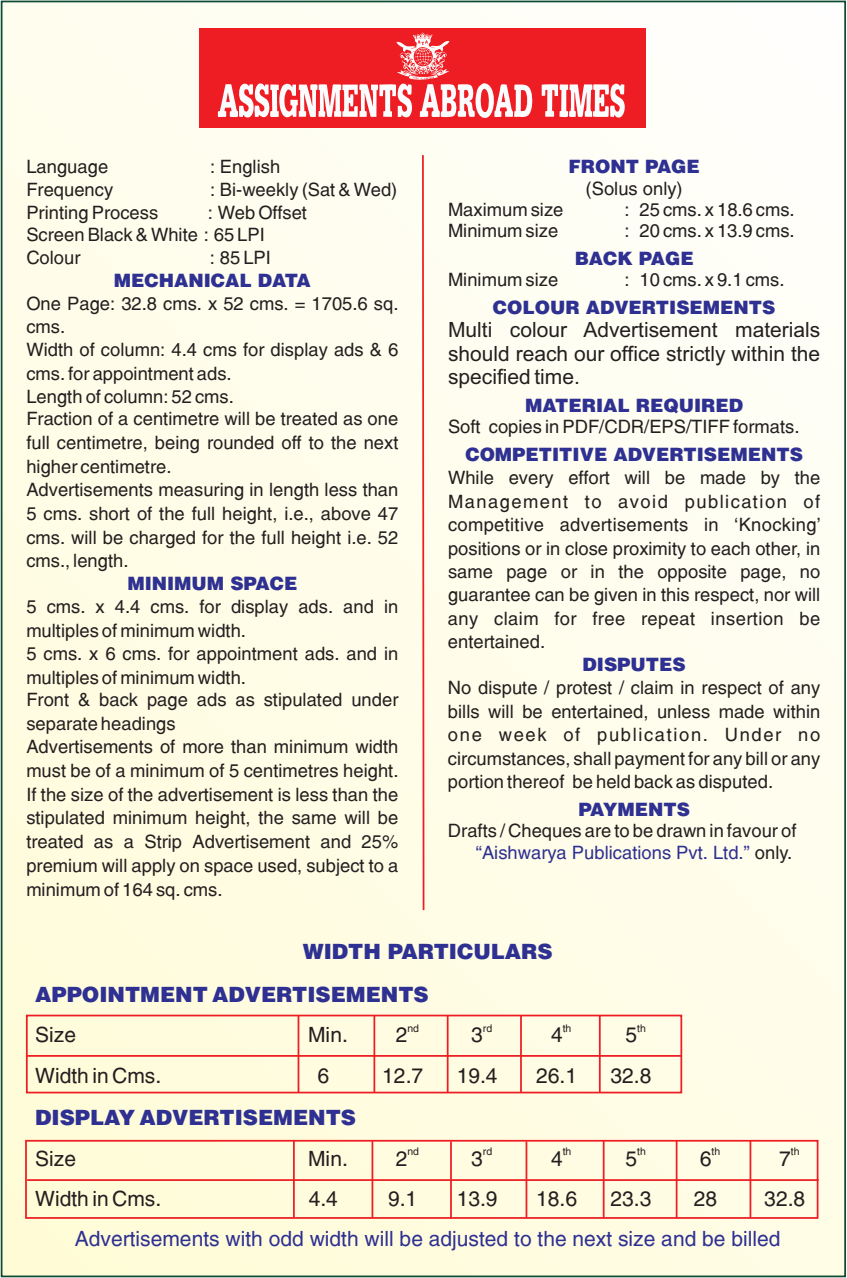
<style>
.page{position:relative;width:847px;height:1278px;background:#fff}
.page>*{position:absolute;margin:0;border:0;box-sizing:border-box;transform-origin:0 0}
.t1{font:21px "Switzerland";color:#231f20}
.t2{font:21px/23.4px "Arial";color:#231f20;text-align:justify}
.t3{font:21px "Switzerland";color:#2e3092}
.t4{font:21px/42.5px "Switzerland Black";color:#2e3092}
.t5{font:18.38px/23.4px "Switzerland";color:#231f20}
.t6{font:18.38px "Switzerland Black";color:#2e3092}
.t7{font:10.5px "Switzerland";color:#231f20}
.s1{color:#2e3092}
</style>
<div class="page">
<div style="left:2px;top:1px;width:843px;height:1275px;background:linear-gradient(to right,#fffce1,#fffdf1)"></div>
<svg style="left:200px;top:29px;width:446px;height:99px;background:#f0464b"></svg>
<img style="left:396px;top:33px;width:53px;height:42px">
<div style="left:26px;top:1015px;width:656px;height:78px;border:2px solid #ee1d23"></div>
<div style="left:25px;top:1140px;width:793px;height:79px;border:2px solid #ee1d23"></div>
<hr style="left:27px;top:1055px;width:654px;height:2px;background:#ee1d23">
<hr style="left:27px;top:1179px;width:791px;height:2px;background:#ee1d23">
<hr style="left:298px;top:1016px;width:1px;height:77px;background:#ee1d23">
<hr style="left:293px;top:1141px;width:2px;height:76px;background:#ee1d23">
<hr style="left:371px;top:1141px;width:2px;height:77px;background:#ee1d23">
<hr style="left:450px;top:1141px;width:2px;height:78px;background:#ee1d23">
<hr style="left:525px;top:1141px;width:2px;height:77px;background:#ee1d23">
<hr style="left:603px;top:1141px;width:1px;height:77px;background:#ee1d23">
<hr style="left:373px;top:1016px;width:2px;height:77px;background:#ee1d23">
<hr style="left:447px;top:1016px;width:1px;height:77px;background:#ee1d23">
<hr style="left:520px;top:1016px;width:2px;height:77px;background:#ee1d23">
<hr style="left:599px;top:1015px;width:2px;height:78px;background:#ee1d23">
<hr style="left:676px;top:1141px;width:1px;height:77px;background:#ee1d23">
<hr style="left:749px;top:1141px;width:2px;height:77px;background:#ee1d23">
<svg style="left:421px;top:153px;width:4px;height:759px;background:#f79b93"></svg>
<p class="t5" style="left:26px;top:157px;width:83px">Language</p>
<p class="t5" style="left:210px;top:157px;width:72px">: English</p>
<p class="t5" style="left:26px;top:180px;width:88px">Frequency</p>
<p class="t5" style="left:210px;top:180px;width:189px">: Bi-weekly (Sat &amp; Wed)</p>
<p class="t5" style="left:26px;top:203px;width:133px">Printing Process</p>
<p class="t5" style="left:26px;top:203px;width:282px;line-height:22.8px;text-indent:182px">: Web Offset<br>Screen Black &amp; White : 65 LPI<br>Colour</p>
<p class="t5" style="left:210px;top:248px;width:63px">: 85 LPI</p>
<p class="t6" style="left:114px;top:268px;width:198px">MECHANICAL DATA</p>
<p class="t5" style="left:26px;top:294px;width:374px">One Page: 32.8 cms. x 52 cms. = 1705.6 sq. cms.<br>Width of column: 4.4 cms for display ads &amp; 6 cms. for appointment ads.<br>Length of column: 52 cms.<br>Fraction of a centimetre will be treated as one full centimetre, being rounded off to the next higher centimetre.<br>Advertisements measuring in length less than 5 cms. short of the full height, i.e., above 47 cms. will be charged for the full height i.e. 52 cms., length.</p>
<p class="t6" style="left:127px;top:572px;width:172px">MINIMUM SPACE</p>
<p class="t5" style="left:26px;top:597px;width:374px">5 cms. x 4.4 cms. for display ads. and in multiples of minimum width.<br>5 cms. x 6 cms. for appointment ads. and in multiples of minimum width.<br>Front &amp; back page ads as stipulated under separate headings<br>Advertisements of more than minimum width must be of a minimum of 5 centimetres height.<br>If the size of the advertisement is less than the stipulated minimum height, the same will be treated as a Strip Advertisement and 25% premium will apply on space used, subject to a minimum of 164 sq. cms.</p>
<p class="t6" style="left:568px;top:154px;width:133px">FRONT PAGE</p>
<p class="t5" style="left:585px;top:179px;width:99px">(Solus only)</p>
<p class="t5" style="left:448px;top:200px;width:117px">Maximum size</p>
<p class="t5" style="left:624px;top:200px;width:172px">: 25 cms. x 18.6 cms.</p>
<p class="t5" style="left:448px;top:222px;width:112px">Minimum size</p>
<p class="t5" style="left:624px;top:222px;width:172px">: 20 cms. x 13.9 cms.</p>
<p class="t6" style="left:575px;top:246px;width:120px">BACK PAGE</p>
<p class="t5" style="left:448px;top:271px;width:112px">Minimum size</p>
<p class="t5" style="left:624px;top:271px;width:161px">: 10 cms. x 9.1 cms.</p>
<p class="t6" style="left:493px;top:295px;width:284px">COLOUR ADVERTISEMENTS</p>
<p class="t2" style="left:448px;top:320px;width:374px">Multi colour Advertisement materials should reach our office strictly within the specified time.</p>
<p class="t6" style="left:525px;top:393px;width:219px">MATERIAL REQUIRED</p>
<p class="t5" style="left:448px;top:417px;width:353px">Soft copies in PDF/CDR/EPS/TIFF formats.</p>
<p class="t6" style="left:465px;top:442px;width:339px">COMPETITIVE ADVERTISEMENTS</p>
<p class="t5" style="left:448px;top:468px;width:374px;text-align:justify">While every effort will be made by the Management to avoid publication of competitive advertisements in ‘Knocking’ positions or in close proximity to each other, in same page or in the opposite page, no guarantee can be given in this respect, nor will any claim for free repeat insertion be entertained.</p>
<p class="t6" style="left:582px;top:652px;width:105px">DISPUTES</p>
<p class="t5" style="left:448px;top:679px;width:374px;text-align:justify">No dispute / protest / claim in respect of any bills will be entertained, unless made within one week of publication. Under no circumstances, shall payment for any bill or any portion thereof be held back as disputed.</p>
<p class="t6" style="left:578px;top:797px;width:113px">PAYMENTS</p>
<p class="t5" style="left:448px;top:822px;width:350px;line-height:22.2px;text-align:right">Drafts / Cheques are to be drawn in favour of <span class="s1">“Aishwarya Publications Pvt. Ltd.”</span> only.</p>
<p class="t4" style="left:35px;top:933px;width:519px;text-indent:267px">WIDTH PARTICULARS<br>APPOINTMENT ADVERTISEMENTS</p>
<p class="t7" style="left:407px;top:1022px;width:13px">nd</p>
<p class="t7" style="left:483px;top:1022px;width:11px">rd</p>
<p class="t7" style="left:563px;top:1022px;width:10px">th</p>
<p class="t7" style="left:637px;top:1022px;width:10px">th</p>
<p class="t1" style="left:35px;top:1022px;width:42px">Size</p>
<p class="t1" style="left:308px;top:1022px;width:41px">Min.</p>
<p class="t1" style="left:396px;top:1022px;width:13px">2</p>
<p class="t1" style="left:471px;top:1022px;width:13px">3</p>
<p class="t1" style="left:551px;top:1022px;width:13px">4</p>
<p class="t1" style="left:625px;top:1022px;width:13px">5</p>
<p class="t1" style="left:35px;top:1063px;width:128px">Width in Cms.</p>
<p class="t1" style="left:317px;top:1063px;width:13px">6</p>
<p class="t1" style="left:382px;top:1063px;width:42px">12.7</p>
<p class="t1" style="left:457px;top:1063px;width:42px">19.4</p>
<p class="t1" style="left:536px;top:1063px;width:42px">26.1</p>
<p class="t1" style="left:610px;top:1063px;width:42px">32.8</p>
<p class="t4" style="left:35px;top:1098px;width:322px">DISPLAY ADVERTISEMENTS</p>
<p class="t7" style="left:407px;top:1145px;width:13px">nd</p>
<p class="t7" style="left:483px;top:1145px;width:11px">rd</p>
<p class="t7" style="left:563px;top:1145px;width:10px">th</p>
<p class="t7" style="left:637px;top:1145px;width:10px">th</p>
<p class="t7" style="left:711px;top:1145px;width:10px">th</p>
<p class="t7" style="left:791px;top:1145px;width:10px">th</p>
<p class="t1" style="left:35px;top:1146px;width:42px">Size</p>
<p class="t1" style="left:308px;top:1146px;width:41px">Min.</p>
<p class="t1" style="left:396px;top:1146px;width:13px">2</p>
<p class="t1" style="left:471px;top:1146px;width:13px">3</p>
<p class="t1" style="left:551px;top:1146px;width:13px">4</p>
<p class="t1" style="left:625px;top:1146px;width:13px">5</p>
<p class="t1" style="left:700px;top:1146px;width:13px">6</p>
<p class="t1" style="left:779px;top:1146px;width:13px">7</p>
<p class="t1" style="left:35px;top:1186px;width:128px">Width in Cms.</p>
<p class="t1" style="left:309px;top:1186px;width:31px">4.4</p>
<p class="t1" style="left:388px;top:1186px;width:31px">9.1</p>
<p class="t1" style="left:457px;top:1186px;width:42px">13.9</p>
<p class="t1" style="left:536px;top:1186px;width:42px">18.6</p>
<p class="t1" style="left:610px;top:1186px;width:42px">23.3</p>
<p class="t1" style="left:694px;top:1186px;width:25px">28</p>
<p class="t1" style="left:764px;top:1186px;width:42px">32.8</p>
<p class="t3" style="left:75px;top:1226px;width:707px">Advertisements with odd width will be adjusted to the next size and be billed</p>
</div>
